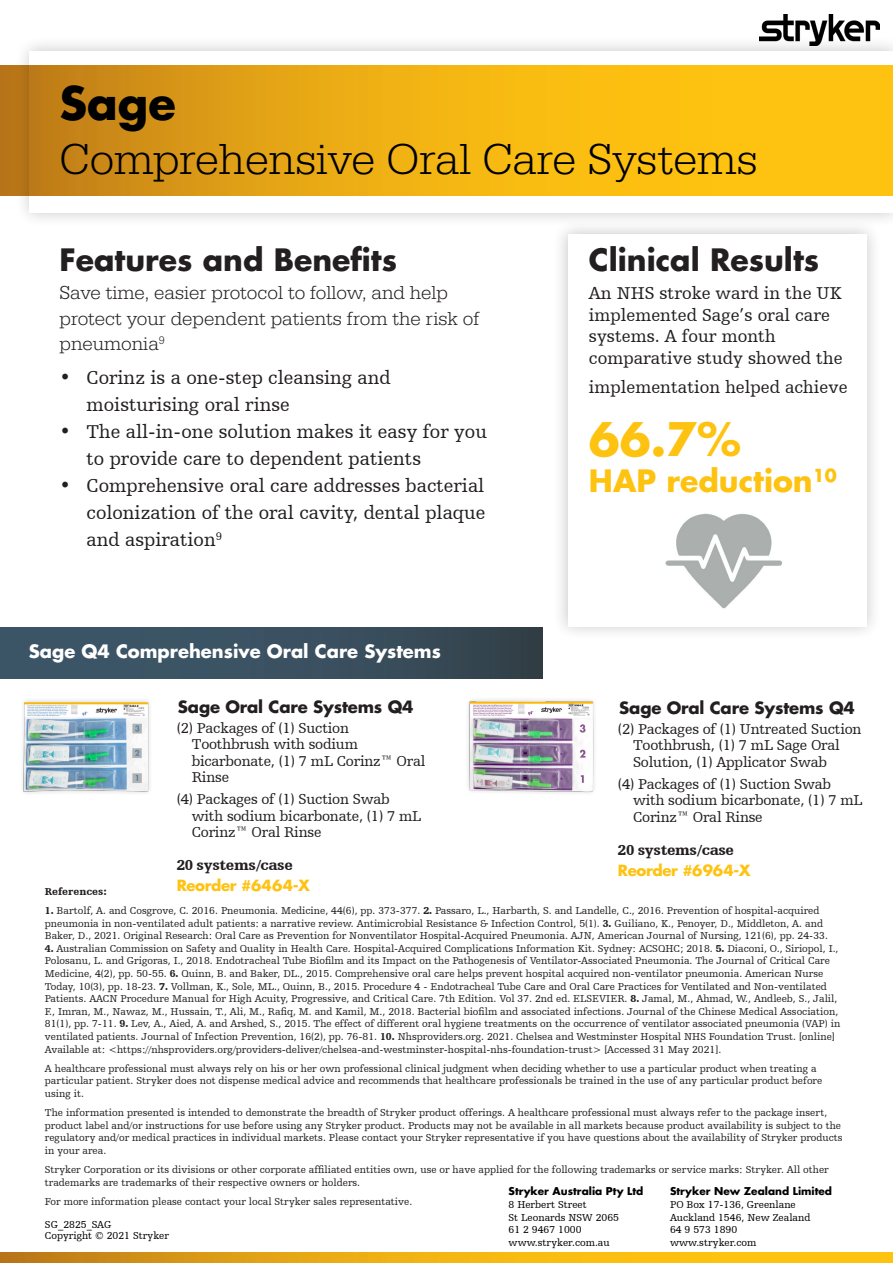
<style>
.page{position:relative;width:893px;height:1263px;background:#fff}
.page>*{position:absolute;margin:0;border:0;box-sizing:border-box;transform-origin:0 0}
.t1{font:300 45px "URW Egyptienne TOT";color:#000}
.t2{font:700 45px "Futura For Stryker";color:#fec210}
.t3{font:700 45px "Futura For Stryker";color:#000}
.t4{font:700 30px "Futura For Stryker";color:#231f20}
.t5{font:700 30px "Futura For Stryker";color:#fec210}
.t6{font:19.5px/27px "Humanist Slabserif 712 BT";color:#231f20}
.t7{font:300 19.5px "URW Egyptienne TOT";color:#231f20}
.t8{font:18px/21.6px "Humanist Slabserif 712 BT";color:#231f20}
.t9{font:700 18px "Futura For Stryker";color:#fff}
.product_list{font:700 16.5px "Futura For Stryker";letter-spacing:-.01em;color:#231f20}
.product_list-2{font:15px/16.5px "Humanist Slabserif 712 BT";letter-spacing:-.015em;color:#231f20}
.product_list-3{font:900 15px "Humanist Slabserif 712 BT";letter-spacing:-.025em;color:#231f20}
.product_list-4{font:700 15px "Futura For Stryker";letter-spacing:-.025em;color:#fec210}
.t10{font:10.5px/12.6px "Humanist Slabserif 712 BT";color:#231f20}
.t11{font:10.5px "Humanist Slabserif 712 BT";color:#000001}
.t12{font:700 10.5px "Futura For Stryker";color:#000001}
.t13{font:900 10.5px "Humanist Slabserif 712 BT";color:#231f20}
.s1{font-weight:900}
</style>
<div class="page">
<div style="left:15px;top:36px;width:878px;height:192px;background:#231f20;opacity:.25"></div>
<div style="left:30px;top:51px;width:863px;height:162px;background:#fff"></div>
<svg style="left:0;top:66px;width:892px;height:130px;background:#eaac13"></svg>
<svg style="left:0;top:1252px;width:893px;height:11px;background:#ebac13"></svg>
<img style="left:760px;top:14px;width:119px;height:31px">
<div style="left:0;top:627px;width:543px;height:51px;background:linear-gradient(to right,#3d5a6d,#35444e)"></div>
<div style="left:19px;top:697px;width:134px;height:99px;background:#231f20;opacity:.2"></div>
<img style="left:24px;top:702px;width:126px;height:89px">
<div style="left:464px;top:697px;width:134px;height:99px;background:#231f20;opacity:.2"></div>
<img style="left:469px;top:702px;width:125px;height:90px">
<div style="left:553px;top:219px;width:328px;height:423px;background:#231f20;opacity:.25"></div>
<div style="left:568px;top:234px;width:298px;height:392px;background:#fff"></div>
<img style="left:665px;top:513px;width:117px;height:96px">
<p class="t3" style="left:60px;top:73px;width:118px">Sage</p>
<p class="t1" style="left:60px;top:133px;width:700px">Comprehensive Oral Care Systems</p>
<p class="t4" style="left:60px;top:240px;width:339px">Features and Benefits</p>
<p class="t7" style="left:60px;top:282px;width:390px">Save time, easier protocol to follow, and help</p>
<p class="t7" style="left:60px;top:307px;width:422px">protect your dependent patients from the risk of</p>
<p class="t7" style="left:60px;top:333px;width:107px">pneumonia<sup>9</sup></p>
<p class="t6" style="left:87px;top:364px;width:306px;text-indent:-27px">• Corinz is a one-step cleansing and moisturising oral rinse</p>
<p class="t6" style="left:87px;top:418px;width:402px;text-indent:-27px">• The all-in-one solution makes it easy for you to provide care to dependent patients</p>
<p class="t6" style="left:87px;top:472px;width:400px;text-align:justify;text-indent:-27px">• Comprehensive oral care addresses bacterial colonization of the oral cavity, dental plaque and aspiration<sup>9</sup></p>
<p class="t4" style="left:589px;top:240px;width:232px">Clinical Results</p>
<p class="t8" style="left:589px;top:282px;width:255px">An NHS stroke ward in the UK implemented Sage’s oral care systems. A four month comparative study showed the</p>
<p class="t8" style="left:589px;top:375px;width:260px">implementation helped achieve</p>
<p class="t2" style="left:589px;top:409px;width:153px">66.7%</p>
<p class="t5" style="left:589px;top:460px;width:249px">HAP reduction<sup>10</sup></p>
<p class="t9" style="left:29px;top:639px;width:414px">Sage Q4 Comprehensive Oral Care Systems</p>
<p class="product_list" style="left:178px;top:696px;width:237px">Sage Oral Care Systems Q4</p>
<p class="product_list-2" style="left:192px;top:719px;width:235px;text-indent:-15px">(2) Packages of (1) Suction<br>Toothbrush with sodium bicarbonate, (1) 7 mL Corinz™ Oral<br>Rinse</p>
<p class="product_list-2" style="left:192px;top:791px;width:231px;text-indent:-15px">(4) Packages of (1) Suction Swab with sodium bicarbonate, (1) 7 mL<br>Corinz™ Oral Rinse</p>
<p class="product_list-3" style="left:177px;top:856px;width:118px">20 systems/case</p>
<p class="product_list-4" style="left:177px;top:875px;width:135px">Reorder #6464-X</p>
<p class="product_list" style="left:619px;top:697px;width:237px">Sage Oral Care Systems Q4</p>
<p class="product_list-2" style="left:633px;top:720px;width:230px;text-indent:-15px">(2) Packages of (1) Untreated Suction<br>Toothbrush, (1) 7 mL Sage Oral<br>Solution, (1) Applicator Swab</p>
<p class="product_list-2" style="left:633px;top:775px;width:231px;text-indent:-15px">(4) Packages of (1) Suction Swab with sodium bicarbonate, (1) 7 mL<br>Corinz™ Oral Rinse</p>
<p class="product_list-3" style="left:618px;top:840px;width:118px">20 systems/case</p>
<p class="product_list-4" style="left:618px;top:860px;width:134px">Reorder #6964-X</p>
<p class="t13" style="left:45px;top:884px;width:63px">References:</p>
<p class="t10" style="left:45px;top:904px;width:784px"><span class="s1">1.</span> Bartolf, A. and Cosgrove, C. 2016. Pneumonia. Medicine, 44(6), pp. 373-377. <span class="s1">2.</span> Passaro, L., Harbarth, S. and Landelle, C., 2016. Prevention of hospital-acquired pneumonia in non-ventilated adult patients: a narrative review. Antimicrobial Resistance &amp; Infection Control, 5(1). <span class="s1">3.</span> Guiliano, K., Penoyer, D., Middleton, A. and<br>Baker, D., 2021. Original Research: Oral Care as Prevention for Nonventilator Hospital-Acquired Pneumonia. AJN, American Journal of Nursing, 121(6), pp. 24-33.</p>
<p class="t10" style="left:45px;top:942px;width:797px"><span class="s1">4.</span> Australian Commission on Safety and Quality in Health Care. Hospital-Acquired Complications Information Kit. Sydney: ACSQHC; 2018. <span class="s1">5.</span> Diaconi, O., Siriopol, I., Polosanu, L. and Grigoras, I., 2018. Endotracheal Tube Biofilm and its Impact on the Pathogenesis of Ventilator-Associated Pneumonia. The Journal of Critical Care Medicine, 4(2), pp. 50-55. <span class="s1">6.</span> Quinn, B. and Baker, DL., 2015. Comprehensive oral care helps prevent hospital acquired non-ventilator pneumonia. American Nurse Today, 10(3), pp. 18-23. <span class="s1">7.</span> Vollman, K., Sole, ML., Quinn, B., 2015. Procedure 4 - Endotracheal Tube Care and Oral Care Practices for Ventilated and Non-ventilated Patients. AACN Procedure Manual for High Acuity, Progressive, and Critical Care. 7th Edition. Vol 37. 2nd ed. ELSEVIER. <span class="s1">8.</span> Jamal, M., Ahmad, W., Andleeb, S., Jalil, F., Imran, M., Nawaz, M., Hussain, T., Ali, M., Rafiq, M. and Kamil, M., 2018. Bacterial biofilm and associated infections. Journal of the Chinese Medical Association, 81(1), pp. 7-11. <span class="s1">9.</span> Lev, A., Aied, A. and Arshed, S., 2015. The effect of different oral hygiene treatments on the occurrence of ventilator associated pneumonia (VAP) in ventilated patients. Journal of Infection Prevention, 16(2), pp. 76-81. <span class="s1">10.</span> Nhsproviders.org. 2021. Chelsea and Westminster Hospital NHS Foundation Trust. [online] Available at: &lt;https://nhsproviders.org/providers-deliver/chelsea-and-westminster-hospital-nhs-foundation-trust&gt; [Accessed 31 May 2021].</p>
<p class="t10" style="left:45px;top:1061px;width:779px">A healthcare professional must always rely on his or her own professional clinical judgment when deciding whether to use a particular product when treating a particular patient. Stryker does not dispense medical advice and recommends that healthcare professionals be trained in the use of any particular product before using it.</p>
<p class="t10" style="left:45px;top:1106px;width:799px">The information presented is intended to demonstrate the breadth of Stryker product offerings. A healthcare professional must always refer to the package insert, product label and/or instructions for use before using any Stryker product. Products may not be available in all markets because product availability is subject to the regulatory and/or medical practices in individual markets. Please contact your Stryker representative if you have questions about the availability of Stryker products in your area.</p>
<p class="t10" style="left:45px;top:1163px;width:785px">Stryker Corporation or its divisions or other corporate affiliated entities own, use or have applied for the following trademarks or service marks: Stryker. All other trademarks are trademarks of their respective owners or holders.</p>
<p class="t10" style="left:45px;top:1195px;width:369px">For more information please contact your local Stryker sales representative.</p>
<p class="t12" style="left:509px;top:1184px;width:136px">Stryker Australia Pty Ltd</p>
<p class="t11" style="left:509px;top:1198px;width:80px">8 Herbert Street</p>
<p class="t11" style="left:509px;top:1211px;width:112px">St Leonards NSW 2065</p>
<p class="t11" style="left:509px;top:1223px;width:74px">61 2 9467 1000</p>
<p class="t11" style="left:509px;top:1236px;width:103px">www.stryker.com.au</p>
<p class="t12" style="left:670px;top:1184px;width:164px">Stryker New Zealand Limited</p>
<p class="t11" style="left:670px;top:1198px;width:127px">PO Box 17-136, Greenlane</p>
<p class="t11" style="left:670px;top:1211px;width:142px">Auckland 1546, New Zealand</p>
<p class="t11" style="left:670px;top:1223px;width:69px">64 9 573 1890</p>
<p class="t11" style="left:670px;top:1236px;width:88px">www.stryker.com</p>
<p class="t11" style="left:45px;top:1218px;width:68px">SG_2825_SAG</p>
<p class="t11" style="left:45px;top:1229px;width:125px">Copyright © 2021 Stryker</p>
</div>
